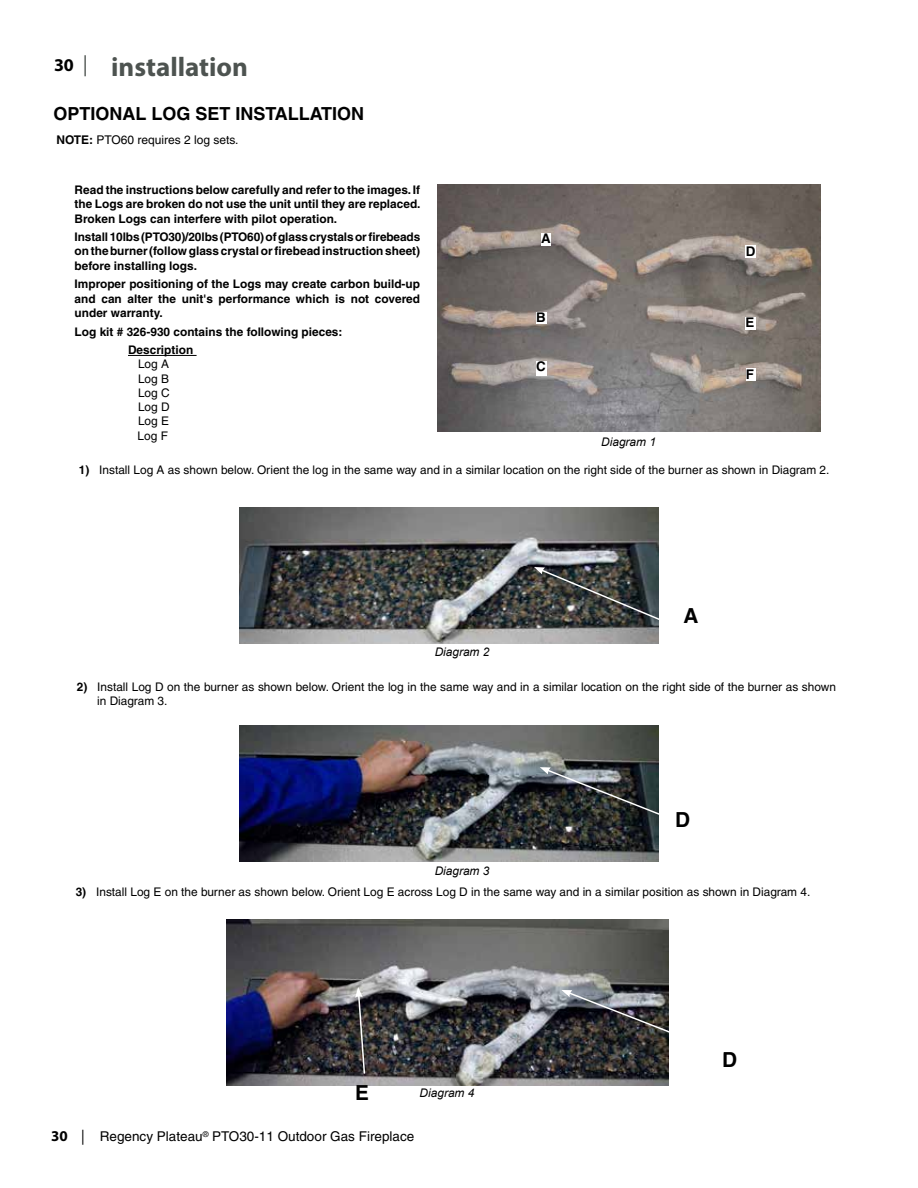
<style>
.page{position:relative;width:918px;height:1188px;background:#fff}
.page>*{position:absolute;margin:0;border:0;box-sizing:border-box;transform-origin:0 0}
.t1{font:700 27px "Myriad Pro";color:#4d5350}
.t2{font:700 20.7px "Helvetica";color:#000}
.t3{font:700 18px "Helvetica";color:#000}
.t4{font:13.5px "Helvetica";color:#000}
.t5{font:700 13.35px "Helvetica";color:#000}
.t6{font:12px "Helvetica";color:#000}
.t7{font:700 11.85px/14.2px "Helvetica";color:#000;text-align:justify}
.t8{font:11.85px/14.2px "Helvetica";color:#000;text-align:justify}
.t9{font:italic 11.85px "Arial";color:#000}
.s1{font-weight:700}
.s2{font-family:"Myriad Pro";font-weight:700;font-size:15px}
.s3{font-family:"Myriad Pro";font-size:15px}
</style>
<div class="page">
<hr style="left:128px;top:355px;width:69px;height:1px;background:#000">
<img style="left:437px;top:185px;width:383px;height:246px">
<div style="left:746px;top:368px;width:9px;height:13px;background:#fff"></div>
<div style="left:745px;top:317px;width:10px;height:13px;background:#fff"></div>
<div style="left:746px;top:245px;width:10px;height:13px;background:#fff"></div>
<div style="left:536px;top:361px;width:10px;height:15px;background:#fff"></div>
<div style="left:536px;top:312px;width:10px;height:11px;background:#fff"></div>
<div style="left:541px;top:233px;width:10px;height:12px;background:#fff"></div>
<img style="left:239px;top:726px;width:420px;height:135px">
<img style="left:239px;top:507px;width:420px;height:136px">
<img style="left:534px;top:567px;width:125px;height:59px">
<svg style="left:540px;top:767px;width:119px;height:55px;background:#3c4243"></svg>
<img style="left:227px;top:920px;width:441px;height:166px">
<svg style="left:355px;top:987px;width:11px;height:88px"></svg>
<img style="left:561px;top:990px;width:108px;height:65px">
<h1 class="t1" style="left:54px;top:50px;width:195px"><sup>30</sup> <sup>|</sup> installation</h1>
<h3 class="t3" style="left:53px;top:102px;width:312px">OPTIONAL LOG SET INSTALLATION</h3>
<p class="t6" style="left:56px;top:133px;width:184px"><span class="s1">NOTE:</span> PTO60 requires 2 log sets.</p>
<p class="t7" style="left:75px;top:183px;width:347px">Read the instructions below carefully and refer to the images. If the Logs are broken do not use the unit until they are replaced.<br>Broken Logs can interfere with pilot operation.</p>
<p class="t7" style="left:75px;top:230px;width:347px">Install 10lbs (PTO30)/20lbs (PTO60) of glass crystals or firebeads on the burner (follow glass crystal or firebead instruction sheet) before installing logs.</p>
<p class="t7" style="left:75px;top:277px;width:347px">Improper positioning of the Logs may create carbon build-up and can alter the unit's performance which is not covered under warranty.</p>
<p class="t7" style="left:128px;top:322px;width:216px;line-height:18.8px;text-indent:-53px">Log kit # 326-930 contains the following pieces:<br>Description</p>
<p class="t8" style="left:138px;top:357px;width:34px">Log A Log B Log C Log D Log E Log F</p>
<p class="t5" style="left:541px;top:230px;width:11px">A</p>
<p class="t5" style="left:536px;top:309px;width:11px">B</p>
<p class="t5" style="left:536px;top:358px;width:11px">C</p>
<p class="t9" style="left:601px;top:434px;width:56px">Diagram 1</p>
<p class="t5" style="left:746px;top:243px;width:11px">D</p>
<p class="t5" style="left:745px;top:315px;width:10px">E</p>
<p class="t5" style="left:746px;top:366px;width:10px">F</p>
<p class="t8" style="left:79px;top:462px;width:752px"><span class="s1">1)</span> Install Log A as shown below. Orient the log in the same way and in a similar location on the right side of the burner as shown in Diagram 2.</p>
<p class="t9" style="left:435px;top:645px;width:56px">Diagram 2</p>
<h2 class="t2" style="left:684px;top:603px;width:16px">A</h2>
<p class="t8" style="left:97px;top:680px;width:740px;text-indent:-20px"><span class="s1">2)</span> Install Log D on the burner as shown below. Orient the log in the same way and in a similar location on the right side of the burner as shown in Diagram 3.</p>
<p class="t9" style="left:435px;top:863px;width:56px">Diagram 3</p>
<h2 class="t2" style="left:675px;top:807px;width:16px">D</h2>
<p class="t8" style="left:76px;top:885px;width:736px"><span class="s1">3)</span> Install Log E on the burner as shown below. Orient Log E across Log D in the same way and in a similar position as shown in Diagram 4.</p>
<h2 class="t2" style="left:355px;top:1080px;width:15px">E</h2>
<p class="t9" style="left:420px;top:1085px;width:56px">Diagram 4</p>
<p class="t4" style="left:51px;top:1129px;width:364px"><span class="s2">30</span> <span class="s3">|</span> Regency Plateau<sup>®</sup> PTO30-11 Outdoor Gas Fireplace</p>
<h2 class="t2" style="left:722px;top:1047px;width:16px">D</h2>
</div>
